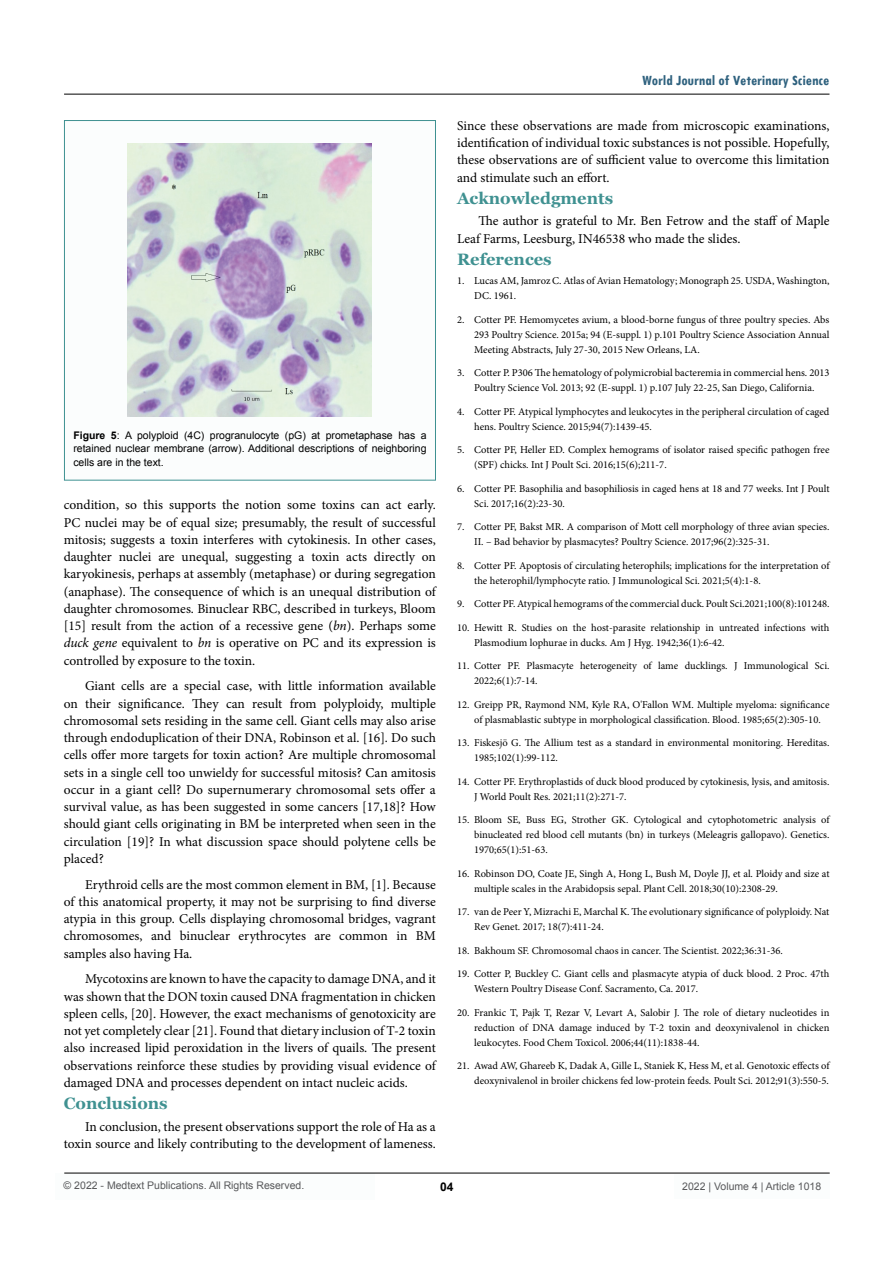
<style>
.page{position:relative;width:893px;height:1263px;background:#fff}
.page>*{position:absolute;margin:0;border:0;box-sizing:border-box;transform-origin:0 0}
.t1{font:700 16.5px "Georgia";color:#3f9191}
.t2{font:700 condensed 15px "Tw Cen";color:#2e617e}
.t3{font:13.5px/17.2px "Minion Pro";color:#000;text-align:justify}
.t4{font:700 12px "Arial";color:#000}
.t5{font:10.5px/15px "Minion Pro";color:#000}
.t6{font:10.5px/13.5px "Arial";color:#000;text-align:justify}
.t7{font:10.5px "Arial";color:#58595b}
.s1{font-weight:700}
.s2{font-style:italic}
</style>
<div class="page">
<div style="left:55px;top:1173px;width:320px;height:26px;background:#fbfdfd"></div>
<hr style="left:64px;top:1173px;width:766px;height:1px;background:#000">
<hr style="left:64px;top:94px;width:765px;height:1px;background:#000">
<div style="left:674px;top:1174px;width:156px;height:25px;background:#fbfdfd"></div>
<div style="left:64px;top:121px;width:371px;height:359px;background:#fbfdfd"></div>
<div style="left:64px;top:120px;width:372px;height:360px;border:1px solid #3f9191"></div>
<img style="left:128px;top:143px;width:244px;height:274px">
<p class="t6" style="left:73px;top:428px;width:355px"><span class="s1">Figure 5</span>: A polyploid (4C) progranulocyte (pG) at prometaphase has a retained nuclear membrane (arrow). Additional descriptions of neighboring cells are in the text.</p>
<p class="t3" style="left:64px;top:496px;width:374px">condition, so this supports the notion some toxins can act early.<br>PC nuclei may be of equal size; presumably, the result of successful mitosis; suggests a toxin interferes with cytokinesis. In other cases, daughter nuclei are unequal, suggesting a toxin acts directly on karyokinesis, perhaps at assembly (metaphase) or during segregation (anaphase). The consequence of which is an unequal distribution of daughter chromosomes. Binuclear RBC, described in turkeys, Bloom [15] result from the action of a recessive gene (<span class="s2">bn</span>). Perhaps some <span class="s2">duck gene</span> equivalent to <span class="s2">bn</span> is operative on PC and its expression is controlled by exposure to the toxin.</p>
<p class="t3" style="left:64px;top:677px;width:374px;text-indent:21px">Giant cells are a special case, with little information available on their significance. They can result from polyploidy, multiple chromosomal sets residing in the same cell. Giant cells may also arise through endoduplication of their DNA, Robinson et al. [16]. Do such cells offer more targets for toxin action? Are multiple chromosomal sets in a single cell too unwieldy for successful mitosis? Can amitosis occur in a giant cell? Do supernumerary chromosomal sets offer a survival value, as has been suggested in some cancers [17,18]? How should giant cells originating in BM be interpreted when seen in the circulation [19]? In what discussion space should polytene cells be placed?</p>
<p class="t3" style="left:64px;top:876px;width:374px;text-indent:21px">Erythroid cells are the most common element in BM, [1]. Because of this anatomical property, it may not be surprising to find diverse atypia in this group. Cells displaying chromosomal bridges, vagrant chromosomes, and binuclear erythrocytes are common in BM samples also having Ha.</p>
<p class="t3" style="left:64px;top:970px;width:374px;text-indent:21px">Mycotoxins are known to have the capacity to damage DNA, and it was shown that the DON toxin caused DNA fragmentation in chicken spleen cells, [20]. However, the exact mechanisms of genotoxicity are not yet completely clear [21]. Found that dietary inclusion of T-2 toxin also increased lipid peroxidation in the livers of quails. The present observations reinforce these studies by providing visual evidence of damaged DNA and processes dependent on intact nucleic acids.</p>
<h1 class="t1" style="left:64px;top:1093px;width:105px">Conclusions</h1>
<p class="t3" style="left:64px;top:1118px;width:374px;text-align:right">In conclusion, the present observations support the role of Ha as a toxin source and likely contributing to the development of lameness.</p>
<h2 class="t2" style="left:642px;top:72px;width:189px">World Journal of Veterinary Science</h2>
<p class="t3" style="left:457px;top:117px;width:374px">Since these observations are made from microscopic examinations, identification of individual toxic substances is not possible. Hopefully, these observations are of sufficient value to overcome this limitation and stimulate such an effort.</p>
<h1 class="t1" style="left:457px;top:188px;width:157px">Acknowledgments</h1>
<p class="t3" style="left:457px;top:213px;width:374px;text-indent:21px">The author is grateful to Mr. Ben Fetrow and the staff of Maple<br>Leaf Farms, Leesburg, IN46538 who made the slides.</p>
<h1 class="t1" style="left:457px;top:249px;width:96px">References</h1>
<p class="t5" style="left:474px;top:273px;width:357px;text-indent:-17px">1. Lucas AM, Jamroz C. Atlas of Avian Hematology; Monograph 25. USDA, Washington,<br>DC. 1961.</p>
<p class="t5" style="left:474px;top:312px;width:357px;text-align:justify;text-indent:-17px">2. Cotter PF. Hemomycetes avium, a blood-borne fungus of three poultry species. Abs 293 Poultry Science. 2015a; 94 (E-suppl. 1) p.101 Poultry Science Association Annual Meeting Abstracts, July 27-30, 2015 New Orleans, LA.</p>
<p class="t5" style="left:457px;top:365px;width:374px;text-align:center">3. Cotter P. P306 The hematology of polymicrobial bacteremia in commercial hens. 2013<br>Poultry Science Vol. 2013; 92 (E-suppl. 1) p.107 July 22-25, San Diego, California.</p>
<p class="t5" style="left:474px;top:404px;width:357px;text-indent:-17px">4. Cotter PF. Atypical lymphocytes and leukocytes in the peripheral circulation of caged hens. Poultry Science. 2015;94(7):1439-45.</p>
<p class="t5" style="left:474px;top:442px;width:357px;text-indent:-17px">5. Cotter PF, Heller ED. Complex hemograms of isolator raised specific pathogen free (SPF) chicks. Int J Poult Sci. 2016;15(6);211-7.</p>
<p class="t5" style="left:474px;top:481px;width:357px;text-indent:-17px">6. Cotter PF. Basophilia and basophiliosis in caged hens at 18 and 77 weeks. Int J Poult<br>Sci. 2017;16(2):23-30.</p>
<p class="t5" style="left:474px;top:519px;width:357px;text-indent:-17px">7. Cotter PF, Bakst MR. A comparison of Mott cell morphology of three avian species.<br>II. – Bad behavior by plasmacytes? Poultry Science. 2017;96(2):325-31.</p>
<p class="t5" style="left:474px;top:558px;width:357px;text-indent:-17px">8. Cotter PF. Apoptosis of circulating heterophils; implications for the interpretation of the heterophil/lymphocyte ratio. J Immunological Sci. 2021;5(4):1-8.</p>
<p class="t5" style="left:457px;top:596px;width:374px">9. Cotter PF. Atypical hemograms of the commercial duck. Poult Sci.2021;100(8):101248.</p>
<p class="t5" style="left:474px;top:620px;width:357px;text-indent:-17px">10. Hewitt R. Studies on the host-parasite relationship in untreated infections with<br>Plasmodium lophurae in ducks. Am J Hyg. 1942;36(1):6-42.</p>
<p class="t5" style="left:474px;top:658px;width:357px;text-indent:-17px">11. Cotter PF. Plasmacyte heterogeneity of lame ducklings. J Immunological Sci.<br>2022;6(1):7-14.</p>
<p class="t5" style="left:474px;top:697px;width:357px;text-indent:-17px">12. Greipp PR, Raymond NM, Kyle RA, O'Fallon WM. Multiple myeloma: significance of plasmablastic subtype in morphological classification. Blood. 1985;65(2):305-10.</p>
<p class="t5" style="left:474px;top:735px;width:357px;text-indent:-17px">13. Fiskesjö G. The Allium test as a standard in environmental monitoring. Hereditas.<br>1985;102(1):99-112.</p>
<p class="t5" style="left:474px;top:774px;width:357px;text-indent:-17px">14. Cotter PF. Erythroplastids of duck blood produced by cytokinesis, lysis, and amitosis.<br>J World Poult Res. 2021;11(2):271-7.</p>
<p class="t5" style="left:474px;top:812px;width:357px;text-align:justify;text-indent:-17px">15. Bloom SE, Buss EG, Strother GK. Cytological and cytophotometric analysis of binucleated red blood cell mutants (bn) in turkeys (Meleagris gallopavo). Genetics.<br>1970;65(1):51-63.</p>
<p class="t5" style="left:474px;top:866px;width:357px;text-indent:-17px">16. Robinson DO, Coate JE, Singh A, Hong L, Bush M, Doyle JJ, et al. Ploidy and size at multiple scales in the Arabidopsis sepal. Plant Cell. 2018;30(10):2308-29.</p>
<p class="t5" style="left:474px;top:904px;width:357px;text-indent:-17px">17. van de Peer Y, Mizrachi E, Marchal K. The evolutionary significance of polyploidy. Nat<br>Rev Genet. 2017; 18(7):411-24.</p>
<p class="t5" style="left:457px;top:943px;width:327px">18. Bakhoum SF. Chromosomal chaos in cancer. The Scientist. 2022;36:31-36.</p>
<p class="t5" style="left:474px;top:966px;width:357px;text-indent:-17px">19. Cotter P, Buckley C. Giant cells and plasmacyte atypia of duck blood. 2 Proc. 47th<br>Western Poultry Disease Conf. Sacramento, Ca. 2017.</p>
<p class="t5" style="left:474px;top:1005px;width:357px;text-align:justify;text-indent:-17px">20. Frankic T, Pajk T, Rezar V, Levart A, Salobir J. The role of dietary nucleotides in reduction of DNA damage induced by T-2 toxin and deoxynivalenol in chicken leukocytes. Food Chem Toxicol. 2006;44(11):1838-44.</p>
<p class="t5" style="left:457px;top:1058px;width:374px;text-align:right">21. Awad AW, Ghareeb K, Dadak A, Gille L, Staniek K, Hess M, et al. Genotoxic effects of deoxynivalenol in broiler chickens fed low-protein feeds. Poult Sci. 2012;91(3):550-5.</p>
<p class="t7" style="left:64px;top:1179px;width:242px">© 2022 - Medtext Publications. All Rights Reserved.</p>
<p class="t4" style="left:440px;top:1178px;width:15px">04</p>
<p class="t7" style="left:682px;top:1180px;width:140px">2022 | Volume 4 | Article 1018</p>
</div>
